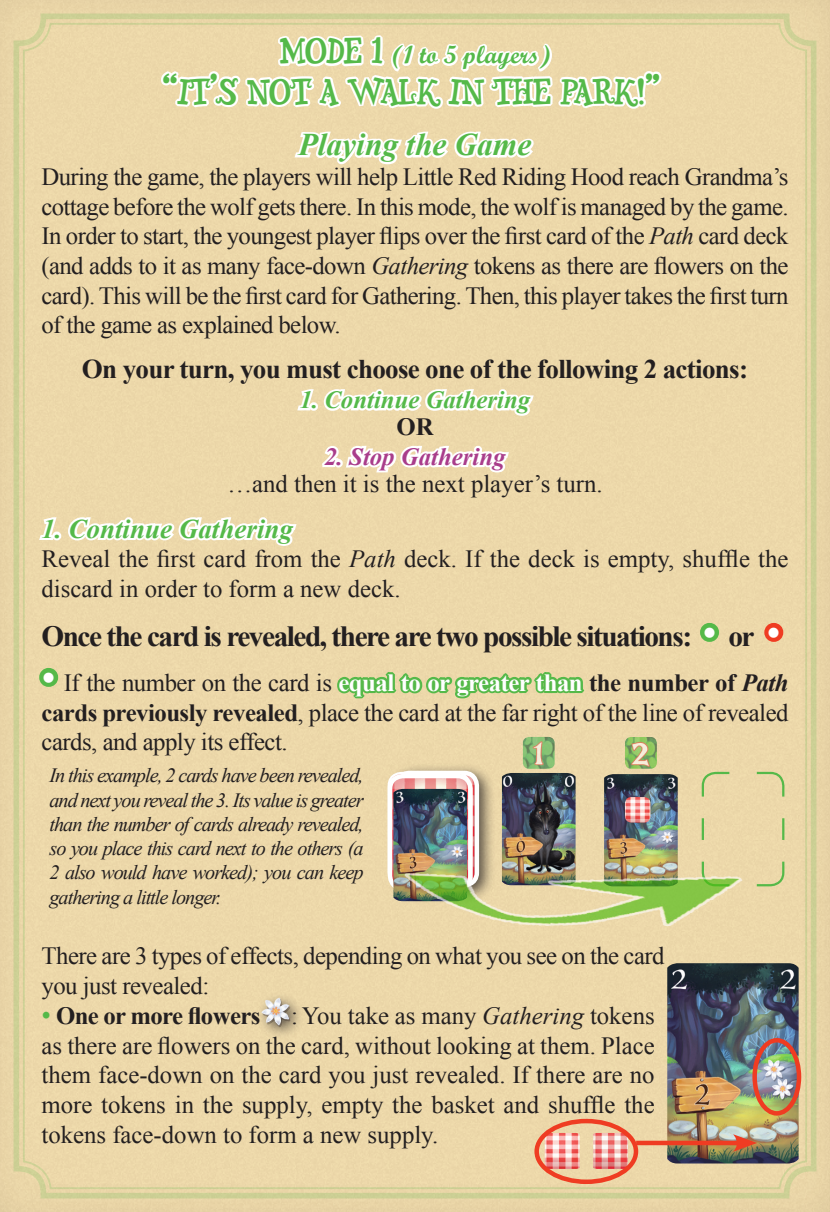
<style>
.page{position:relative;width:830px;height:1212px;background:#fff}
.page>*{position:absolute;margin:0;border:0;box-sizing:border-box;transform-origin:0 0}
.t1{font:33.75px "Snidely";color:#55b949}
.t2{font:italic 700 31.5px "Times New Roman";color:#55b949}
.t3{font:700 29.25px "Times New Roman";letter-spacing:-.05em;color:#231f20}
.t4{font:700 27px "Times New Roman";letter-spacing:-.025em;color:#231f20}
.t5{font:italic 700 27px "Times New Roman";color:#55b949}
.t6{font:24.75px/29.7px "Times New Roman";letter-spacing:-.02em;color:#231f20;text-align:justify}
.t7{font:24.75px/29.7px "Times New Roman";color:#231f20}
.t8{font:italic 700 24.75px "Times New Roman";color:#55b949}
.t9{font:24.75px "Script MT Bold";color:#55b949}
.t10{font:italic 700 24.75px "Times New Roman";color:#a93d8b}
.t11{font:700 24.75px "Times New Roman";color:#231f20}
.t12{font:italic 20.25px/24.3px "Times New Roman";letter-spacing:-.05em;color:#231f20;text-align:justify}
.s1{font-family:"Snidely";font-size:33.75px}
.s2{font-style:italic}
.s3{font-weight:400;font-size:40.5px;color:#fff}
.s4{font-size:40.5px;color:#fff}
.s5{font-weight:700;color:#fff}
.s6{font-weight:700}
.s7{font-weight:700;font-style:italic}
.s8{font-size:27px;color:#55b949}
</style>
<div class="page">
<div style="left:11px;top:11px;width:807px;height:1190px;background:#ecd8a9"></div>
<svg style="left:158px;top:0;width:506px;height:354px;background:#eddbb2"></svg>
<svg style="left:36px;top:369px;width:500px;height:216px;background:#eedbb2"></svg>
<svg style="left:693px;top:615px;width:33px;height:35px"></svg>
<svg style="left:757px;top:615px;width:33px;height:35px"></svg>
<svg style="left:32px;top:660px;width:34px;height:35px"></svg>
<svg style="left:333px;top:656px;width:253px;height:93px;background:#d4d39a"></svg>
<div style="left:256px;top:991px;width:49px;height:50px;background:#231f20;opacity:.75"></div>
<img style="left:255px;top:994px;width:40px;height:38px">
<div style="left:386px;top:763px;width:109px;height:141px;background:#231f20;opacity:.75"></div>
<div style="left:394px;top:771px;width:85px;height:116px;border:4px solid #fff;border-radius:13px"></div>
<img style="left:392px;top:776px;width:76px;height:110px">
<div style="left:387px;top:774px;width:85px;height:117px;border:4px solid #fff;border-radius:13px"></div>
<img style="left:501px;top:773px;width:74px;height:50px">
<img style="left:603px;top:774px;width:74px;height:49px">
<img style="left:393px;top:789px;width:74px;height:112px">
<svg style="left:700px;top:771px;width:85px;height:116px;background:#e4d6a4"></svg>
<img style="left:398px;top:823px;width:351px;height:172px">
<img style="left:667px;top:963px;width:131px;height:200px">
<div style="left:752px;top:1038px;width:48px;height:77px;border:4px solid #ef3c22;border-radius:50%"></div>
<img style="left:522px;top:737px;width:32px;height:32px">
<img style="left:624px;top:737px;width:32px;height:32px">
<img style="left:624px;top:797px;width:26px;height:25px">
<img style="left:544px;top:1133px;width:35px;height:36px">
<img style="left:593px;top:1133px;width:34px;height:36px">
<hr style="left:635px;top:1141px;width:106px;height:4px;background:#ef3c22">
<svg style="left:732px;top:1134px;width:24px;height:18px"></svg>
<div style="left:534px;top:1119px;width:104px;height:65px;border:4px solid #ef3c22;border-radius:50%"></div>
<p class="t9" style="left:279px;top:40px;width:273px"><span class="s1">MODE 1</span> (1 to 5 players)</p>
<h1 class="t1" style="left:162px;top:72px;width:507px">“IT’S NOT A WALK IN THE PARK!”</h1>
<p class="t2" style="left:298px;top:123px;width:234px">Playing the Game</p>
<p class="t6" style="left:41px;top:161px;width:748px">During the game, the players will help Little Red Riding Hood reach Grandma’s cottage before the wolf gets there. In this mode, the wolf is managed by the game.<br>In order to start, the youngest player flips over the first card of the <span class="s2">Path</span> card deck (and adds to it as many face-down <span class="s2">Gathering</span> tokens as there are flowers on the card). This will be the first card for Gathering. Then, this player takes the first turn of the game as explained below.</p>
<p class="t4" style="left:82px;top:351px;width:667px">On your turn, you must choose one of the following 2 actions:</p>
<p class="t8" style="left:299px;top:383px;width:232px">1. Continue Gathering</p>
<p class="t11" style="left:396px;top:410px;width:39px">OR</p>
<p class="t10" style="left:324px;top:439px;width:182px">2. Stop Gathering</p>
<p class="t7" style="left:227px;top:468px;width:376px">…and then it is the next player’s turn.</p>
<p class="t5" style="left:41px;top:510px;width:253px">1. Continue Gathering</p>
<p class="t7" style="left:41px;top:544px;width:748px">Reveal the first card from the <span class="s2">Path</span> deck. If the deck is empty, shuffle the discard in order to form a new deck.</p>
<p class="t3" style="left:41px;top:616px;width:740px">Once the card is revealed, there are two possible situations: <span class="s3">•</span> or <span class="s3">•</span></p>
<p class="t6" style="left:41px;top:667px;width:748px"><span class="s4">•</span> If the number on the card is <span class="s5">equal to or greater than</span> <span class="s6">the number of</span> <span class="s7">Path </span><span class="s6">cards previously revealed</span>, place the card at the far right of the line of revealed cards, and apply its effect.</p>
<p class="t12" style="left:49px;top:763px;width:315px">In this example, 2 cards have been revealed, and next you reveal the 3. Its value is greater than the number of cards already revealed, so you place this card next to the others (a 2 also would have worked); you can keep gathering a little longer.</p>
<p class="t6" style="left:41px;top:941px;width:624px">There are 3 types of effects, depending on what you see on the card you just revealed:</p>
<p class="t6" style="left:41px;top:1000px;width:614px"><span class="s8">•</span> <span class="s6">One or more flowers</span> : You take as many <span class="s2">Gathering</span> tokens as there are flowers on the card, without looking at them. Place them face-down on the card you just revealed. If there are no more tokens in the supply, empty the basket and shuffle the tokens face-down to form a new supply.</p>
</div>
